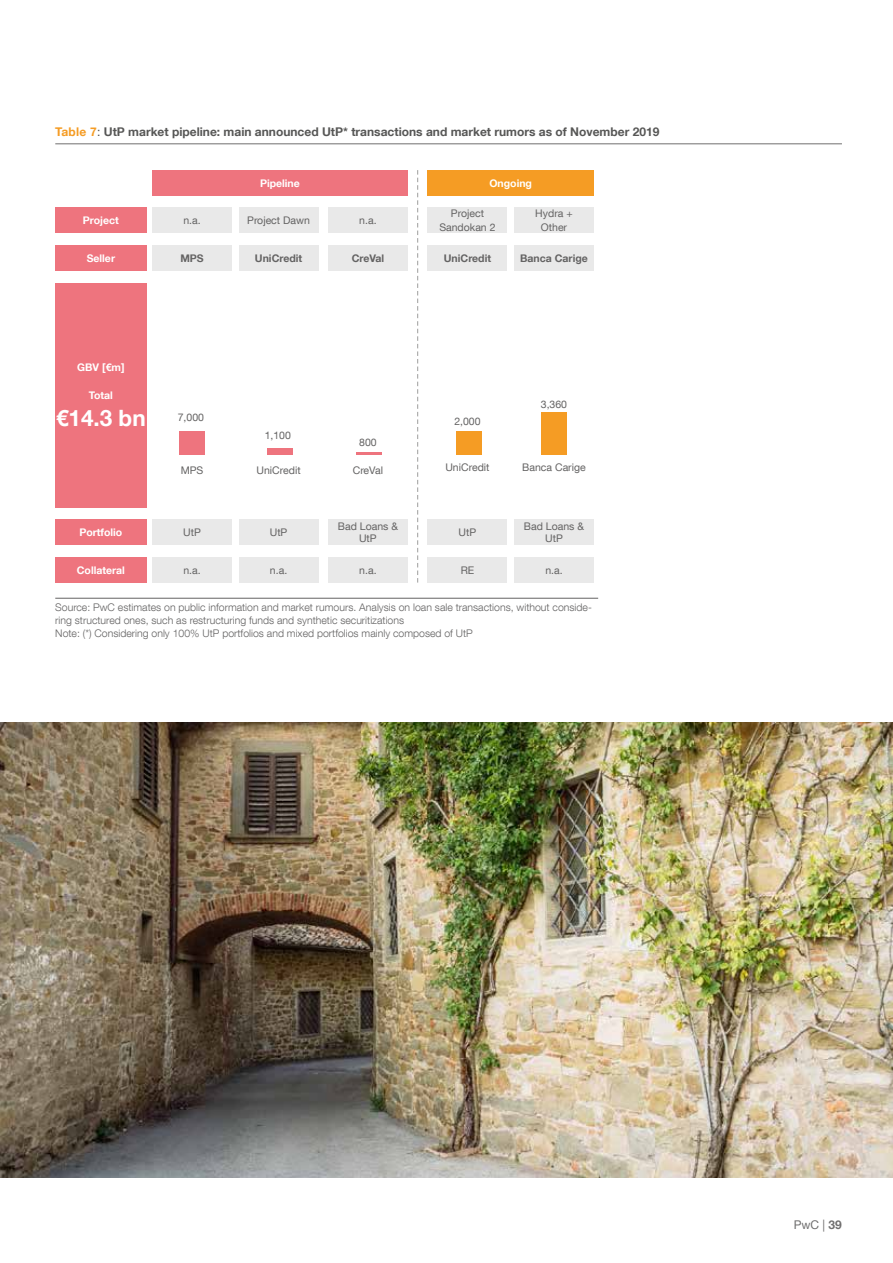
<style>
.page{position:relative;width:893px;height:1263px;background:#fff}
.page>*{position:absolute;margin:0;border:0;box-sizing:border-box;transform-origin:0 0}
.t1{font:700 22.5px "Helvetica Neue LT Com";color:#fff}
.t2{font:700 12px "Helvetica Neue LT Com";color:#575756}
.t3{font:12px "Helvetica Neue LT Com";color:#706f6f}
.t4{font:300 10.5px/12.6px "Helvetica Neue LT Com";color:#646363}
.t5{font:10.5px/12.6px "Helvetica Neue LT Com";color:#646363;text-align:center}
.t6{font:700 10.5px "Helvetica Neue LT Com";color:#fff}
.t7{font:700 10.5px "Helvetica Neue LT Com";color:#646363}
.s1{color:#f59c24}
.s2{font-weight:400}
.s3{font-weight:700}
</style>
<div class="page">
<hr style="left:0;top:0;width:1px;height:298px;background:#646363">
<hr style="left:55px;top:143px;width:787px;height:1px;background:#706f6f">
<div style="left:55px;top:208px;width:92px;height:25px;background:#ee747e"></div>
<div style="left:152px;top:170px;width:256px;height:26px;background:#ee747e"></div>
<div style="left:428px;top:170px;width:166px;height:26px;background:#f59c24"></div>
<div style="left:152px;top:208px;width:80px;height:25px;background:#e9e9e9"></div>
<div style="left:152px;top:245px;width:80px;height:26px;background:#e9e9e9"></div>
<div style="left:152px;top:519px;width:80px;height:26px;background:#e9e9e9"></div>
<div style="left:152px;top:557px;width:80px;height:26px;background:#e9e9e9"></div>
<div style="left:239px;top:208px;width:79px;height:25px;background:#e9e9e9"></div>
<div style="left:239px;top:245px;width:79px;height:26px;background:#e9e9e9"></div>
<div style="left:239px;top:519px;width:79px;height:26px;background:#e9e9e9"></div>
<div style="left:239px;top:557px;width:79px;height:26px;background:#e9e9e9"></div>
<div style="left:328px;top:208px;width:80px;height:25px;background:#e9e9e9"></div>
<div style="left:328px;top:245px;width:80px;height:26px;background:#e9e9e9"></div>
<div style="left:328px;top:519px;width:80px;height:26px;background:#e9e9e9"></div>
<div style="left:328px;top:557px;width:80px;height:26px;background:#e9e9e9"></div>
<div style="left:428px;top:208px;width:79px;height:25px;background:#e9e9e9"></div>
<div style="left:428px;top:245px;width:79px;height:26px;background:#e9e9e9"></div>
<div style="left:428px;top:519px;width:79px;height:26px;background:#e9e9e9"></div>
<div style="left:428px;top:557px;width:79px;height:26px;background:#e9e9e9"></div>
<div style="left:514px;top:208px;width:80px;height:25px;background:#e9e9e9"></div>
<div style="left:514px;top:245px;width:80px;height:26px;background:#e9e9e9"></div>
<div style="left:514px;top:519px;width:80px;height:26px;background:#e9e9e9"></div>
<div style="left:514px;top:557px;width:80px;height:26px;background:#e9e9e9"></div>
<div style="left:55px;top:519px;width:92px;height:26px;background:#ee747e"></div>
<div style="left:55px;top:245px;width:92px;height:26px;background:#ee747e"></div>
<div style="left:55px;top:557px;width:92px;height:26px;background:#ee747e"></div>
<div style="left:55px;top:283px;width:92px;height:224px;background:#ee747e"></div>
<hr style="left:55px;top:598px;width:543px;height:1px;background:#646363">
<svg style="left:417px;top:170px;width:1px;height:413px"></svg>
<div style="left:179px;top:431px;width:26px;height:24px;background:#ee747e"></div>
<div style="left:267px;top:448px;width:25px;height:7px;background:#ee747e"></div>
<hr style="left:356px;top:452px;width:26px;height:3px;background:#ee747e">
<div style="left:456px;top:432px;width:26px;height:23px;background:#f59c24"></div>
<div style="left:541px;top:412px;width:26px;height:43px;background:#f59c24"></div>
<img style="left:0;top:723px;width:893px;height:455px">
<p class="t2" style="left:55px;top:124px;width:606px"><span class="s1">Table 7</span><span class="s2">:</span> UtP market pipeline: main announced UtP* transactions and market rumors as of November 2019</p>
<p class="t6" style="left:83px;top:214px;width:37px">Project</p>
<p class="t6" style="left:87px;top:251px;width:30px">Seller</p>
<p class="t5" style="left:183px;top:214px;width:19px">n.a.</p>
<p class="t7" style="left:180px;top:251px;width:25px">MPS</p>
<p class="t6" style="left:77px;top:361px;width:49px">GBV [€m]</p>
<p class="t6" style="left:89px;top:389px;width:26px">Total</p>
<h1 class="t1" style="left:56px;top:404px;width:91px">€14.3 bn</h1>
<p class="t6" style="left:79px;top:526px;width:44px">Portfolio</p>
<p class="t6" style="left:77px;top:563px;width:50px">Collateral</p>
<p class="t5" style="left:178px;top:410px;width:28px">7,000</p>
<p class="t5" style="left:181px;top:464px;width:24px">MPS</p>
<p class="t5" style="left:183px;top:526px;width:19px">UtP</p>
<p class="t5" style="left:183px;top:563px;width:19px">n.a.</p>
<p class="t6" style="left:260px;top:176px;width:41px">Pipeline</p>
<p class="t6" style="left:489px;top:176px;width:44px">Ongoing</p>
<p class="t5" style="left:247px;top:214px;width:64px">Project Dawn</p>
<p class="t7" style="left:255px;top:251px;width:49px">UniCredit</p>
<p class="t5" style="left:359px;top:214px;width:19px">n.a.</p>
<p class="t7" style="left:352px;top:251px;width:34px">CreVal</p>
<p class="t5" style="left:439px;top:207px;width:58px;line-height:13.5px">Project<br>Sandokan 2</p>
<p class="t7" style="left:444px;top:251px;width:49px">UniCredit</p>
<p class="t5" style="left:535px;top:207px;width:39px;line-height:13.5px">Hydra +<br>Other</p>
<p class="t7" style="left:520px;top:251px;width:69px">Banca Carige</p>
<p class="t5" style="left:265px;top:429px;width:28px">1,100</p>
<p class="t5" style="left:257px;top:464px;width:46px">UniCredit</p>
<p class="t5" style="left:270px;top:526px;width:19px">UtP</p>
<p class="t5" style="left:270px;top:563px;width:19px">n.a.</p>
<p class="t5" style="left:359px;top:435px;width:19px">800</p>
<p class="t5" style="left:353px;top:464px;width:32px">CreVal</p>
<p class="t5" style="left:338px;top:519px;width:62px">Bad Loans &amp;<br>UtP</p>
<p class="t5" style="left:359px;top:563px;width:19px">n.a.</p>
<p class="t5" style="left:454px;top:415px;width:28px">2,000</p>
<p class="t5" style="left:445px;top:461px;width:46px">UniCredit</p>
<p class="t5" style="left:459px;top:526px;width:19px">UtP</p>
<p class="t5" style="left:461px;top:563px;width:15px">RE</p>
<p class="t5" style="left:541px;top:398px;width:28px">3,360</p>
<p class="t5" style="left:522px;top:461px;width:65px">Banca Carige</p>
<p class="t5" style="left:524px;top:519px;width:62px">Bad Loans &amp;<br>UtP</p>
<p class="t5" style="left:545px;top:563px;width:19px">n.a.</p>
<p class="t4" style="left:55px;top:601px;width:538px">Source: PwC estimates on public information and market rumours. Analysis on loan sale transactions, without conside&shy;ring structured ones, such as restructuring funds and synthetic securitizations<br>Note: (*) Considering only 100% UtP portfolios and mixed portfolios mainly composed of UtP</p>
<p class="t3" style="left:794px;top:1217px;width:50px">PwC | <span class="s3">39</span></p>
</div>
